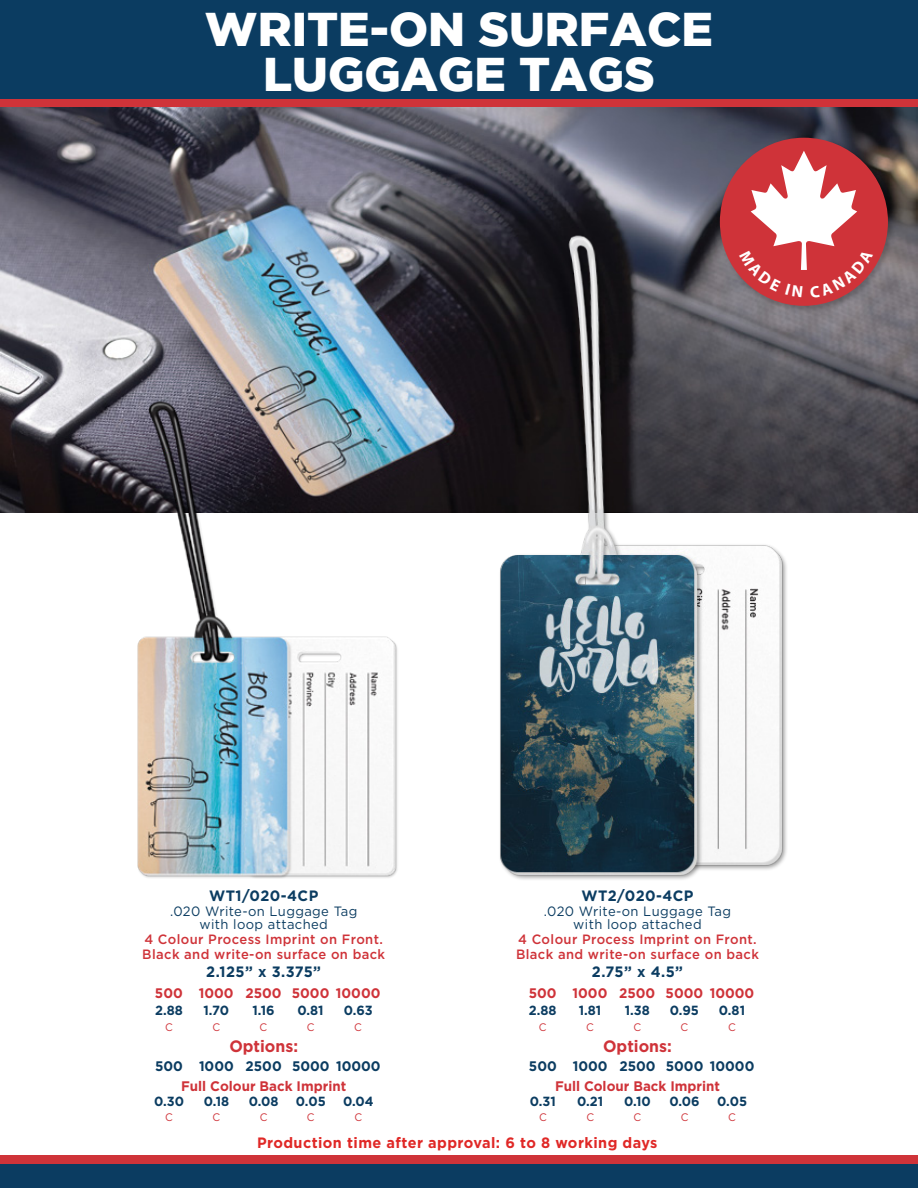
<style>
.page{position:relative;width:918px;height:1188px;background:#fff}
.page>*{position:absolute;margin:0;border:0;box-sizing:border-box;transform-origin:0 0}
.t1{font:900 47.25px/45.3px "Gotham";color:#fff;text-align:center}
.t2{font:700 16.5px "Gotham";color:#cf3339;scale:.96 1}
.t3{font:700 15px "Gotham";letter-spacing:.03em;color:#0b3c61;scale:.96 1}
.t4{font:700 15px "Gotham";letter-spacing:.03em;color:#e02826;scale:.96 1}
.t5{font:700 13.8px "Gotham";color:#cf3339;scale:.96 1}
.t6{font:700 13.8px "Gotham";color:#0b3c61;scale:.96 1}
.t7{font:500 13.5px/15px "Gotham HTF";letter-spacing:.03em;color:#cf3339;scale:.96 1}
.t8{font:13.5px/13.5px "Gotham";letter-spacing:.03em;color:#0b3c61;text-align:center;scale:.96 1}
.t9{font:700 13.2px "Gotham";color:#0b3c61;scale:.96 1}
.t10{font:10.95px "Gotham";color:#cf3339;scale:.96 1}
</style>
<div class="page">
<div style="left:0;top:1164px;width:918px;height:24px;background:#0b3c61"></div>
<div style="left:0;top:1156px;width:918px;height:8px;background:#cf3339"></div>
<div style="left:0;top:0;width:918px;height:99px;background:#0b3c61"></div>
<div style="left:0;top:99px;width:918px;height:8px;background:#cf3339"></div>
<img style="left:0;top:107px;width:918px;height:405px">
<img style="left:109px;top:395px;width:309px;height:484px">
<img style="left:479px;top:228px;width:317px;height:652px">
<img style="left:716px;top:134px;width:181px;height:181px">
<div style="left:720px;top:138px;width:168px;height:168px;background:#cf3339;border-radius:50%"></div>
<svg style="left:739px;top:151px;width:134px;height:147px"></svg>
<h1 class="t1" style="left:205px;top:5px;width:510px">WRITE-ON SURFACE<br>LUGGAGE TAGS</h1>
<p class="t3" style="left:209px;top:887px;width:115px">WT1/020-4CP</p>
<p class="t8" style="left:170px;top:904px;width:197px">.020 Write-on Luggage Tag with loop attached</p>
<p class="t7" style="left:142px;top:932px;width:254px">4 Colour Process Imprint on Front.<br>Black and write-on surface on back</p>
<p class="t3" style="left:206px;top:963px;width:121px">2.125” x 3.375”</p>
<p class="t5" style="left:155px;top:985px;width:236px">500 1000 2500 5000 10000</p>
<p class="t9" style="left:155px;top:1002px;width:30px">2.88</p>
<p class="t9" style="left:203px;top:1002px;width:28px">1.70</p>
<p class="t9" style="left:252px;top:1002px;width:25px">1.16</p>
<p class="t9" style="left:298px;top:1002px;width:29px">0.81</p>
<p class="t9" style="left:344px;top:1002px;width:32px">0.63</p>
<p class="t10" style="left:165px;top:1021px;width:10px">C</p>
<p class="t10" style="left:212px;top:1021px;width:10px">C</p>
<p class="t10" style="left:260px;top:1021px;width:10px">C</p>
<p class="t10" style="left:307px;top:1021px;width:10px">C</p>
<p class="t10" style="left:354px;top:1021px;width:10px">C</p>
<p class="t2" style="left:229px;top:1037px;width:73px">Options:</p>
<p class="t5" style="left:181px;top:1078px;width:173px">Full Colour Back Imprint</p>
<p class="t6" style="left:155px;top:1059px;width:236px">500 1000 2500 5000 10000</p>
<p class="t9" style="left:154px;top:1094px;width:33px">0.30</p>
<p class="t9" style="left:204px;top:1094px;width:28px">0.18</p>
<p class="t9" style="left:249px;top:1094px;width:33px">0.08</p>
<p class="t9" style="left:296px;top:1094px;width:33px">0.05</p>
<p class="t9" style="left:343px;top:1094px;width:33px">0.04</p>
<p class="t10" style="left:165px;top:1111px;width:10px">C</p>
<p class="t10" style="left:213px;top:1111px;width:10px">C</p>
<p class="t10" style="left:260px;top:1111px;width:10px">C</p>
<p class="t10" style="left:307px;top:1111px;width:10px">C</p>
<p class="t10" style="left:355px;top:1111px;width:10px">C</p>
<p class="t3" style="left:581px;top:887px;width:118px">WT2/020-4CP</p>
<p class="t8" style="left:544px;top:904px;width:197px">.020 Write-on Luggage Tag with loop attached</p>
<p class="t7" style="left:516px;top:932px;width:254px">4 Colour Process Imprint on Front.<br>Black and write-on surface on back</p>
<p class="t3" style="left:592px;top:963px;width:96px">2.75” x 4.5”</p>
<p class="t5" style="left:529px;top:985px;width:236px">500 1000 2500 5000 10000</p>
<p class="t9" style="left:529px;top:1002px;width:30px">2.88</p>
<p class="t9" style="left:579px;top:1002px;width:25px">1.81</p>
<p class="t9" style="left:625px;top:1002px;width:28px">1.38</p>
<p class="t9" style="left:670px;top:1002px;width:32px">0.95</p>
<p class="t9" style="left:719px;top:1002px;width:29px">0.81</p>
<p class="t10" style="left:539px;top:1021px;width:10px">C</p>
<p class="t10" style="left:586px;top:1021px;width:10px">C</p>
<p class="t10" style="left:633px;top:1021px;width:10px">C</p>
<p class="t10" style="left:681px;top:1021px;width:10px">C</p>
<p class="t10" style="left:728px;top:1021px;width:10px">C</p>
<p class="t2" style="left:603px;top:1037px;width:73px">Options:</p>
<p class="t5" style="left:555px;top:1078px;width:173px">Full Colour Back Imprint</p>
<p class="t6" style="left:529px;top:1059px;width:236px">500 1000 2500 5000 10000</p>
<p class="t9" style="left:530px;top:1094px;width:29px">0.31</p>
<p class="t9" style="left:577px;top:1094px;width:29px">0.21</p>
<p class="t9" style="left:624px;top:1094px;width:29px">0.10</p>
<p class="t9" style="left:670px;top:1094px;width:33px">0.06</p>
<p class="t9" style="left:717px;top:1094px;width:33px">0.05</p>
<p class="t10" style="left:539px;top:1111px;width:10px">C</p>
<p class="t10" style="left:586px;top:1111px;width:10px">C</p>
<p class="t10" style="left:634px;top:1111px;width:10px">C</p>
<p class="t10" style="left:681px;top:1111px;width:10px">C</p>
<p class="t10" style="left:728px;top:1111px;width:10px">C</p>
<p class="t4" style="left:257px;top:1134px;width:419px">Production time after approval: 6 to 8 working days</p>
</div>
